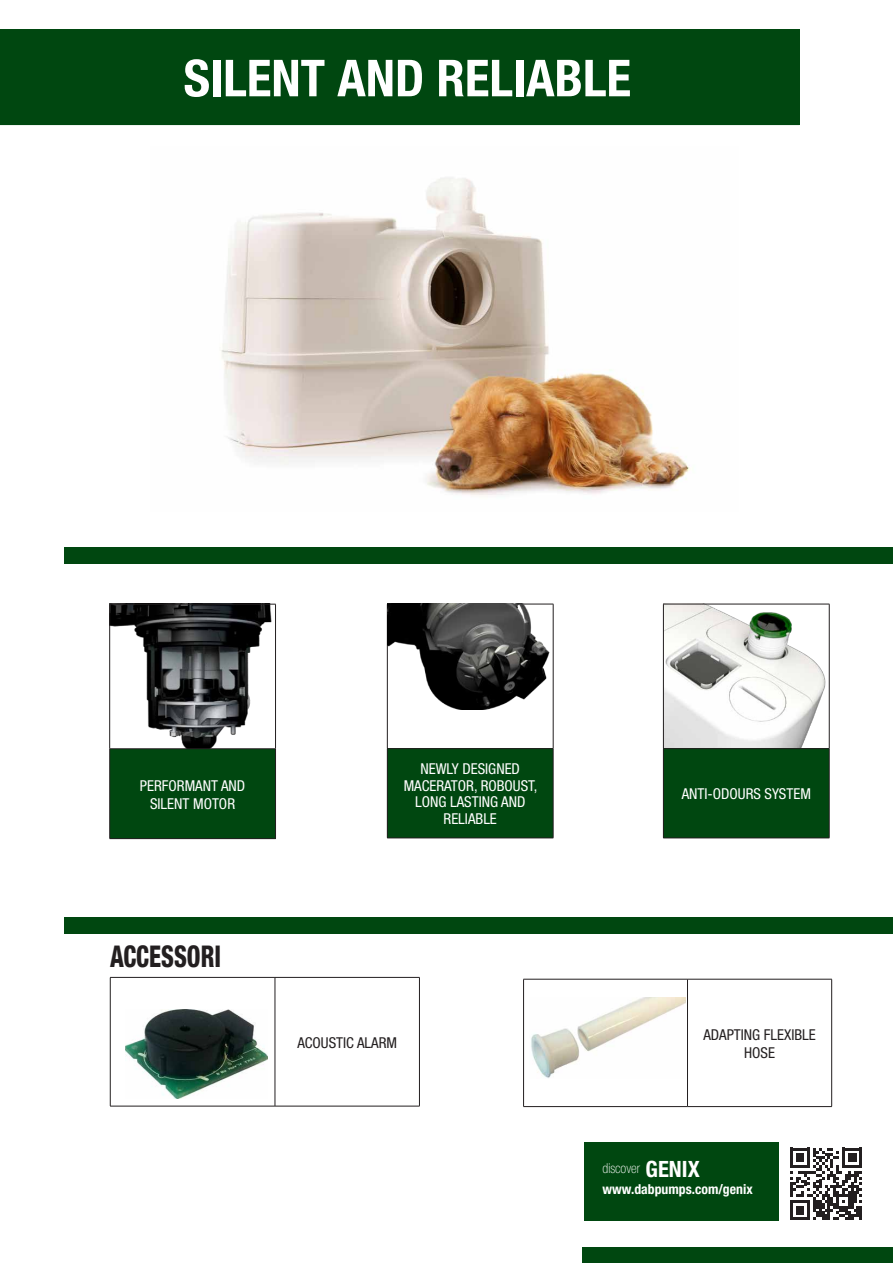
<style>
.page{position:relative;width:893px;height:1263px;background:#fff}
.page>*{position:absolute;margin:0;border:0;box-sizing:border-box;transform-origin:0 0}
.t1{font:700 condensed 51px "Helvetica Neue LT";color:#fff}
.t2{font:800 condensed 30px "Helvetica Neue LT";color:#231f20;scale:.8 1}
.t3{font:700 condensed 22.5px "Helvetica Neue LT";color:#fff}
.t4{font:condensed 15px/16.5px "Helvetica Neue LT";color:#fff;text-align:center}
.t5{font:condensed 15px/18px "Helvetica Neue LT";color:#231f20;text-align:center}
.t6{font:700 condensed 13.8px "Helvetica Neue LT";color:#fff}
.t7{font:100 condensed 13.8px "Helvetica Neue LT";color:#fff}
</style>
<div class="page">
<div style="left:0;top:29px;width:799px;height:96px;background:#004710"></div>
<div style="left:583px;top:1247px;width:310px;height:16px;background:#004710"></div>
<div style="left:584px;top:1142px;width:195px;height:78px;background:#004710"></div>
<svg style="left:790px;top:1148px;width:72px;height:72px"></svg>
<img style="left:221px;top:177px;width:469px;height:318px">
<img style="left:110px;top:605px;width:162px;height:143px">
<div style="left:110px;top:749px;width:166px;height:90px;background:#004710"></div>
<hr style="left:109px;top:749px;width:1px;height:89px;background:#231f20">
<hr style="left:275px;top:749px;width:1px;height:89px;background:#231f20">
<hr style="left:109px;top:838px;width:167px;height:1px;background:#231f20">
<hr style="left:109px;top:604px;width:167px;height:1px;background:#231f20">
<hr style="left:109px;top:604px;width:1px;height:144px;background:#231f20">
<hr style="left:275px;top:604px;width:1px;height:144px;background:#231f20">
<hr style="left:109px;top:748px;width:167px;height:1px;background:#231f20">
<img style="left:664px;top:605px;width:162px;height:143px">
<div style="left:663px;top:749px;width:166px;height:89px;background:#004710"></div>
<hr style="left:663px;top:749px;width:1px;height:89px;background:#231f20">
<hr style="left:829px;top:749px;width:1px;height:89px;background:#231f20">
<hr style="left:663px;top:838px;width:166px;height:1px;background:#231f20">
<hr style="left:663px;top:604px;width:166px;height:1px;background:#231f20">
<hr style="left:663px;top:604px;width:1px;height:144px;background:#231f20">
<hr style="left:829px;top:604px;width:1px;height:144px;background:#231f20">
<hr style="left:663px;top:748px;width:166px;height:1px;background:#231f20">
<div style="left:65px;top:547px;width:828px;height:16px;background:#004710"></div>
<div style="left:65px;top:917px;width:828px;height:17px;background:#004710"></div>
<hr style="left:110px;top:977px;width:165px;height:1px;background:#231f20">
<hr style="left:110px;top:977px;width:1px;height:129px;background:#231f20">
<hr style="left:275px;top:977px;width:145px;height:1px;background:#231f20">
<hr style="left:275px;top:977px;width:1px;height:129px;background:#231f20">
<hr style="left:419px;top:977px;width:1px;height:129px;background:#231f20">
<hr style="left:110px;top:1106px;width:165px;height:1px;background:#231f20">
<hr style="left:275px;top:1106px;width:145px;height:1px;background:#231f20">
<img style="left:126px;top:1009px;width:141px;height:89px">
<hr style="left:523px;top:979px;width:164px;height:1px;background:#231f20">
<hr style="left:523px;top:979px;width:1px;height:127px;background:#231f20">
<hr style="left:687px;top:979px;width:145px;height:1px;background:#231f20">
<hr style="left:687px;top:979px;width:1px;height:127px;background:#231f20">
<hr style="left:831px;top:979px;width:1px;height:127px;background:#231f20">
<hr style="left:523px;top:1106px;width:164px;height:1px;background:#231f20">
<hr style="left:687px;top:1106px;width:145px;height:1px;background:#231f20">
<img style="left:531px;top:997px;width:154px;height:81px">
<div style="left:387px;top:749px;width:166px;height:89px;background:#004710"></div>
<hr style="left:387px;top:749px;width:1px;height:89px;background:#231f20">
<hr style="left:553px;top:749px;width:1px;height:89px;background:#231f20">
<hr style="left:387px;top:838px;width:166px;height:1px;background:#231f20">
<hr style="left:387px;top:604px;width:1px;height:144px;background:#231f20">
<hr style="left:553px;top:604px;width:1px;height:144px;background:#231f20">
<hr style="left:387px;top:748px;width:166px;height:1px;background:#231f20">
<img style="left:388px;top:604px;width:166px;height:106px">
<h1 class="t1" style="left:184px;top:47px;width:449px">SILENT AND RELIABLE</h1>
<p class="t4" style="left:404px;top:761px;width:135px">NEWLY DESIGNED<br>MACERATOR, ROBOUST,<br>LONG LASTING AND<br>RELIABLE</p>
<p class="t4" style="left:140px;top:776px;width:107px;line-height:18px">PERFORMANT AND<br>SILENT MOTOR</p>
<p class="t4" style="left:682px;top:785px;width:131px">ANTI-ODOURS SYSTEM</p>
<h2 class="t2" style="left:110px;top:938px;width:140px">ACCESSORI</h2>
<p class="t5" style="left:297px;top:1033px;width:101px">ACOUSTIC ALARM</p>
<p class="t5" style="left:703px;top:1025px;width:114px">ADAPTING FLEXIBLE<br>HOSE</p>
<h3 class="t3" style="left:646px;top:1155px;width:56px">GENIX</h3>
<p class="t7" style="left:603px;top:1161px;width:39px">discover</p>
<p class="t6" style="left:603px;top:1181px;width:152px">www.dabpumps.com/genix</p>
</div>
